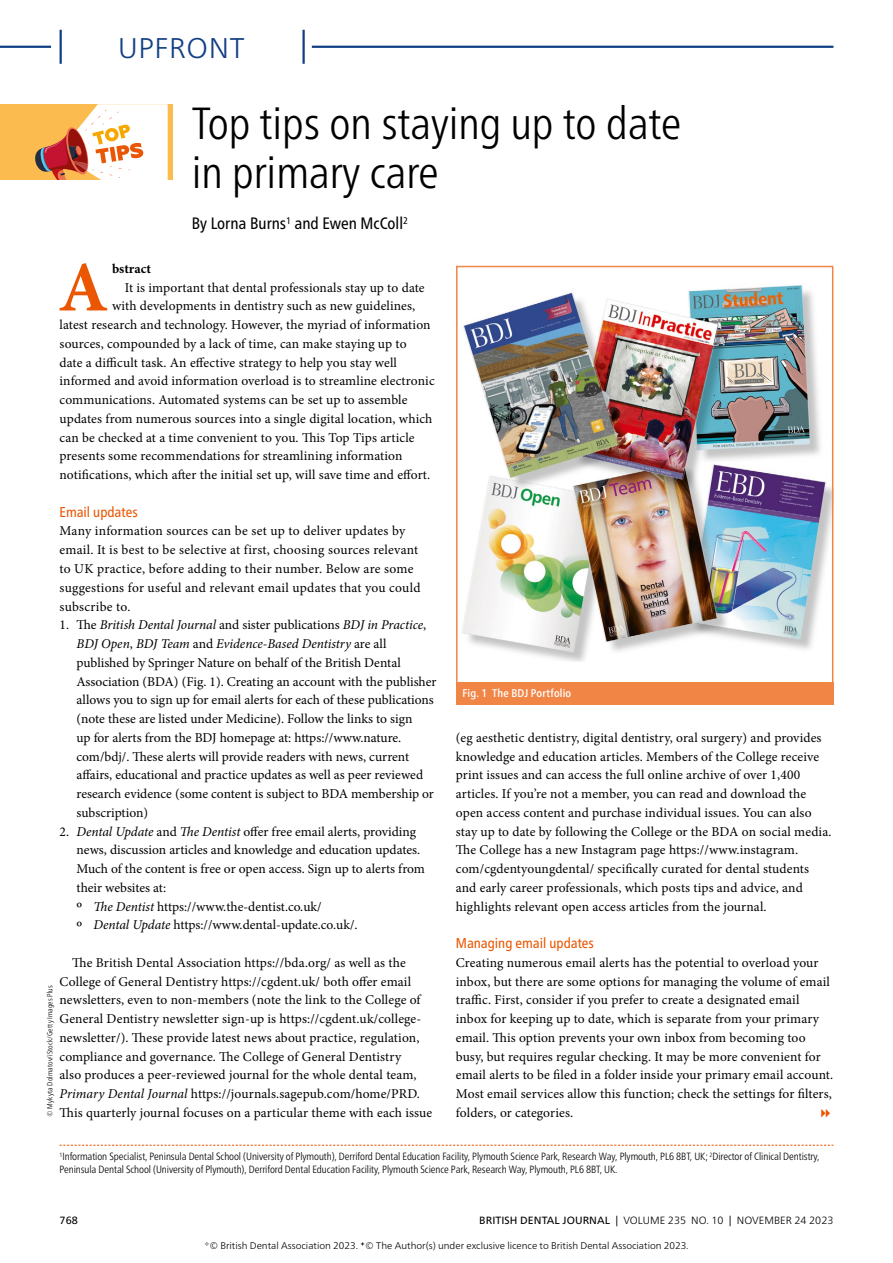
<style>
.page{position:relative;width:893px;height:1263px;background:#fff}
.page>*{position:absolute;margin:0;border:0;box-sizing:border-box;transform-origin:0 0}
.Para_9pt_ragged_drop{font:700 71.25px "Minion Pro";color:#ea5602}
.Title_4_Cnd_Lt_30pt{font:300 condensed 45px/49.5px "Frutiger Neue LT Pro";color:#000}
.t1{font:300 28.5px "Frutiger Neue LT Pro";letter-spacing:.025em;color:#123f84}
.NoXML_Para_Author_3{font:condensed 16.5px "Frutiger Neue LT Pro";color:#000}
.Para_9pt_ragged_1st{font:condensed 14.25px "Frutiger Neue LT Pro";color:#ea5602}
.Para_9pt_ragged{font:13.5px/18.8px "Minion Pro";letter-spacing:.005em;color:#000}
.Para_9pt_ragged_1st-2{font:13.5px/18.8px "Minion Pro";letter-spacing:.01em;color:#000}
.Para_9pt_ragged_drop-2{font:700 13.5px "Minion Pro";color:#000}
.Image_Caption_w_on_n{font:500 condensed 11.25px "Frutiger Neue LT Pro";letter-spacing:.015em;color:#fff}
.NoXML_Five_Tips_Affi{font:300 condensed 10.5px/12.6px "Frutiger Neue LT Pro";letter-spacing:-.005em;color:#000}
.t2{font:10.5px "Frutiger Neue LT Pro";letter-spacing:.005em;color:#000}
.t3{font:300 10.5px "Frutiger Neue LT Pro";letter-spacing:.005em;color:#000}
.t4{font:300 9.75px "Frutiger Neue LT Pro";color:#000}
.Image_Caption_copyri{font:300 condensed 7.5px "Frutiger Neue LT Pro";letter-spacing:.01em;color:#000}
.s1{font-style:italic}
.s2{font-size:17.25px}
.s3{font-weight:300}
</style>
<div class="page">
<svg style="left:60px;top:1145px;width:773px;height:1px"></svg>
<div style="left:0;top:104px;width:173px;height:76px;background:#fbbb4e"></div>
<svg style="left:35px;top:104px;width:133px;height:76px"></svg>
<img style="left:462px;top:285px;width:368px;height:377px">
<div style="left:456px;top:266px;width:377px;height:439px;border:2px solid #f18546"></div>
<div style="left:456px;top:683px;width:377px;height:22px;background:#f18546"></div>
<hr style="left:0;top:46px;width:51px;height:2px;background:#123f84">
<hr style="left:312px;top:46px;width:521px;height:2px;background:#123f84">
<hr style="left:60px;top:30px;width:2px;height:34px;background:#123f84">
<hr style="left:302px;top:30px;width:3px;height:34px;background:#123f84">
<h3 class="t1" style="left:118px;top:31px;width:128px">UPFRONT</h3>
<p class="Title_4_Cnd_Lt_30pt" style="left:192px;top:98px;width:491px">Top tips on staying up to date in primary care</p>
<p class="NoXML_Para_Author_3" style="left:192px;top:214px;width:218px">By Lorna Burns<sup>1</sup> and Ewen McColl<sup>2</sup></p>
<p class="Para_9pt_ragged_drop" style="left:58px;top:237px;width:52px">A</p>
<p class="Para_9pt_ragged_drop-2" style="left:112px;top:259px;width:41px">bstract</p>
<p class="Para_9pt_ragged" style="left:125px;top:278px;width:301px">It is important that dental professionals stay up to date</p>
<p class="Para_9pt_ragged" style="left:112px;top:297px;width:305px">with developments in dentistry such as new guidelines,</p>
<p class="Para_9pt_ragged" style="left:60px;top:316px;width:373px">latest research and technology. However, the myriad of information</p>
<p class="Para_9pt_ragged" style="left:60px;top:334px;width:349px">sources, compounded by a lack of time, can make staying up to</p>
<p class="Para_9pt_ragged" style="left:60px;top:353px;width:339px">date a difficult task. An effective strategy to help you stay well</p>
<p class="Para_9pt_ragged" style="left:60px;top:372px;width:377px">informed and avoid information overload is to streamline electronic</p>
<p class="Para_9pt_ragged" style="left:60px;top:391px;width:349px">communications. Automated systems can be set up to assemble</p>
<p class="Para_9pt_ragged" style="left:60px;top:409px;width:374px">updates from numerous sources into a single digital location, which</p>
<p class="Para_9pt_ragged" style="left:60px;top:428px;width:357px">can be checked at a time convenient to you. This Top Tips article</p>
<p class="Para_9pt_ragged" style="left:60px;top:447px;width:344px">presents some recommendations for streamlining information</p>
<p class="Para_9pt_ragged" style="left:60px;top:466px;width:372px">notifications, which after the initial set up, will save time and effort.</p>
<p class="Para_9pt_ragged_1st" style="left:60px;top:503px;width:80px">Email updates</p>
<p class="Para_9pt_ragged_1st-2" style="left:60px;top:522px;width:363px">Many information sources can be set up to deliver updates by email. It is best to be selective at first, choosing sources relevant to UK practice, before adding to their number. Below are some suggestions for useful and relevant email updates that you could subscribe to.</p>
<p class="Para_9pt_ragged" style="left:77px;top:616px;width:361px;text-indent:-17px">1. The <span class="s1">British Dental Journal</span> and sister publications <span class="s1">BDJ in Practice</span>, <span class="s1">BDJ Open</span>, <span class="s1">BDJ Team</span> and <span class="s1">Evidence-Based Dentistry</span> are all published by Springer Nature on behalf of the British Dental Association (BDA) (Fig. 1). Creating an account with the publisher allows you to sign up for email alerts for each of these publications (note these are listed under Medicine). Follow the links to sign<br>up for alerts from the BDJ homepage at: https://www.nature. com/bdj/. These alerts will provide readers with news, current affairs, educational and practice updates as well as peer reviewed research evidence (some content is subject to BDA membership or subscription)</p>
<p class="Para_9pt_ragged" style="left:77px;top:822px;width:350px;text-indent:-17px">2. <span class="s1">Dental Update</span> and <span class="s1">The Dentist</span> offer free email alerts, providing news, discussion articles and knowledge and education updates.<br>Much of the content is free or open access. Sign up to alerts from their websites at:</p>
<p class="Para_9pt_ragged" style="left:77px;top:897px;width:247px"><span class="s2">º</span> <span class="s1">The Dentist</span> https://www.the-dentist.co.uk/</p>
<p class="Para_9pt_ragged" style="left:77px;top:916px;width:283px"><span class="s2">º</span> <span class="s1">Dental Update</span> https://www.dental-update.co.uk/.</p>
<p class="Para_9pt_ragged" style="left:60px;top:953px;width:374px;text-indent:13px">The British Dental Association https://bda.org/ as well as the College of General Dentistry https://cgdent.uk/ both offer email newsletters, even to non-members (note the link to the College of General Dentistry newsletter sign-up is https://cgdent.uk/college&shy;newsletter/). These provide latest news about practice, regulation, compliance and governance. The College of General Dentistry<br>also produces a peer-reviewed journal for the whole dental team, <span class="s1">Primary Dental Journal</span> https://journals.sagepub.com/home/PRD.<br>This quarterly journal focuses on a particular theme with each issue</p>
<p class="Image_Caption_w_on_n" style="left:462px;top:687px;width:110px">Fig. 1 The BDJ Portfolio</p>
<p class="Para_9pt_ragged" style="left:456px;top:728px;width:377px">(eg aesthetic dentistry, digital dentistry, oral surgery) and provides knowledge and education articles. Members of the College receive print issues and can access the full online archive of over 1,400 articles. If you’re not a member, you can read and download the open access content and purchase individual issues. You can also stay up to date by following the College or the BDA on social media.<br>The College has a new Instagram page https://www.instagram. com/cgdentyoungdental/ specifically curated for dental students and early career professionals, which posts tips and advice, and highlights relevant open access articles from the journal.</p>
<p class="Para_9pt_ragged_1st" style="left:456px;top:935px;width:140px">Managing email updates</p>
<p class="Para_9pt_ragged_1st-2" style="left:456px;top:953px;width:379px">Creating numerous email alerts has the potential to overload your inbox, but there are some options for managing the volume of email traffic. First, consider if you prefer to create a designated email inbox for keeping up to date, which is separate from your primary email. This option prevents your own inbox from becoming too busy, but requires regular checking. It may be more convenient for email alerts to be filed in a folder inside your primary email account.<br>Most email services allow this function; check the settings for filters, folders, or categories.</p>
<p class="NoXML_Five_Tips_Affi" style="left:60px;top:1150px;width:761px"><sup>1</sup>Information Specialist, Peninsula Dental School (University of Plymouth), Derriford Dental Education Facility, Plymouth Science Park, Research Way, Plymouth, PL6 8BT, UK; <sup>2</sup>Director of Clinical Dentistry,<br>Peninsula Dental School (University of Plymouth), Derriford Dental Education Facility, Plymouth Science Park, Research Way, Plymouth, PL6 8BT, UK.</p>
<p class="Image_Caption_copyri" style="left:46px;top:1117px;width:133px;rotate:-90deg">© Mykyta Dolmatov/iStock/Getty Images Plus</p>
<p class="t2" style="left:60px;top:1214px;width:20px">768</p>
<p class="t2" style="left:479px;top:1214px;width:274px">BRITISH DENTAL JOURNAL | <span class="s3">VOLUME 235 NO. 10</span> | <span class="s3">Novem</span></p>
<p class="t3" style="left:774px;top:1214px;width:61px">ber 24 2023</p>
<p class="t4" style="left:209px;top:1240px;width:481px">© British Dental Association 2023. © The Author(s) under exclusive licence to British Dental Association 2023.</p>
</div>
